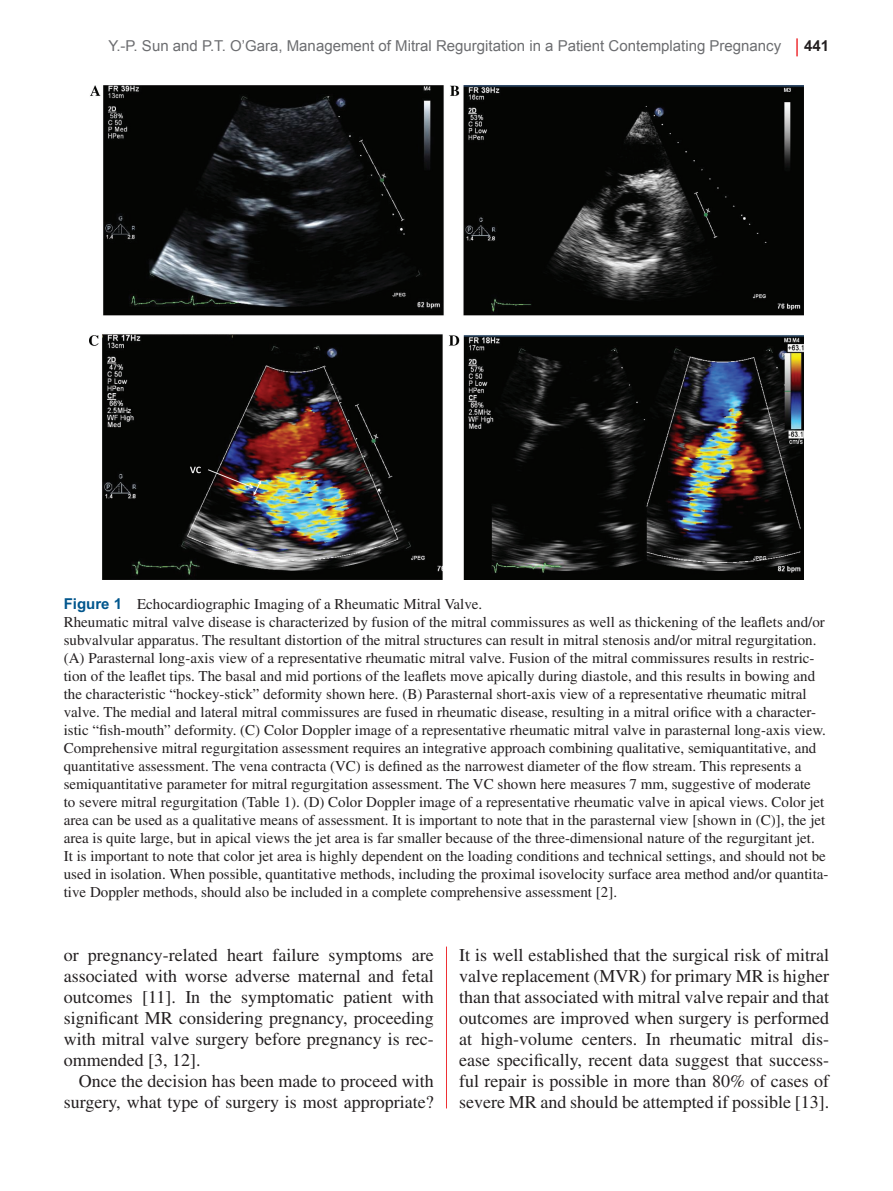
<style>
.page{position:relative;width:893px;height:1191px;background:#fff}
.page>*{position:absolute;margin:0;border:0;box-sizing:border-box;transform-origin:0 0}
.t1{font:18px/21px "Times";color:#231f20;text-align:justify}
.t2{font:15px/18px "Times";color:#231f20}
.t3{font:15px "Arial";color:#6c6d70}
.t4{font:700 15px "Arial";color:#231f20}
.s1{font-family:"Arial";font-weight:700;color:#01568d}
</style>
<div class="page">
<svg style="left:796px;top:38px;width:2px;height:18px"></svg>
<hr style="left:446px;top:946px;width:1px;height:162px;background:#ee3034">
<img style="left:89px;top:86px;width:715px;height:493px">
<p class="t3" style="left:108px;top:36px;width:674px">Y.-P. Sun and P.T. O’Gara, Management of Mitral Regurgitation in a Patient Contemplating Pregnancy</p>
<p class="t4" style="left:804px;top:37px;width:27px">441</p>
<p class="t2" style="left:64px;top:595px;width:766px"><span class="s1">Figure 1</span> Echocardiographic Imaging of a Rheumatic Mitral Valve.<br>Rheumatic mitral valve disease is characterized by fusion of the mitral commissures as well as thickening of the leaflets and/or subvalvular apparatus. The resultant distortion of the mitral structures can result in mitral stenosis and/or mitral regurgitation. (A) Parasternal long-axis view of a representative rheumatic mitral valve. Fusion of the mitral commissures results in restric&shy;tion of the leaflet tips. The basal and mid portions of the leaflets move apically during diastole, and this results in bowing and the characteristic “hockey-stick” deformity shown here. (B) Parasternal short-axis view of a representative rheumatic mitral valve. The medial and lateral mitral commissures are fused in rheumatic disease, resulting in a mitral orifice with a character&shy;istic “fish-mouth” deformity. (C) Color Doppler image of a representative rheumatic mitral valve in parasternal long-axis view.<br>Comprehensive mitral regurgitation assessment requires an integrative approach combining qualitative, semiquantitative, and quantitative assessment. The vena contracta (VC) is defined as the narrowest diameter of the flow stream. This represents a semiquantitative parameter for mitral regurgitation assessment. The VC shown here measures 7 mm, suggestive of moderate<br>to severe mitral regurgitation (Table 1). (D) Color Doppler image of a representative rheumatic valve in apical views. Color jet area can be used as a qualitative means of assessment. It is important to note that in the parasternal view [shown in (C)], the jet area is quite large, but in apical views the jet area is far smaller because of the three-dimensional nature of the regurgitant jet.<br>It is important to note that color jet area is highly dependent on the loading conditions and technical settings, and should not be used in isolation. When possible, quantitative methods, including the proximal isovelocity surface area method and/or quantita&shy;tive Doppler methods, should also be included in a complete comprehensive assessment [2].</p>
<p class="t1" style="left:64px;top:944px;width:371px">or pregnancy-related heart failure symptoms are associated with worse adverse maternal and fetal outcomes [11]. In the symptomatic patient with significant MR considering pregnancy, proceeding with mitral valve surgery before pregnancy is rec&shy;ommended [3, 12].</p>
<p class="t1" style="left:64px;top:1070px;width:371px;text-align:right">Once the decision has been made to proceed with surgery, what type of surgery is most appropriate?</p>
<p class="t1" style="left:459px;top:944px;width:371px">It is well established that the surgical risk of mitral valve replacement (MVR) for primary MR is higher than that associated with mitral valve repair and that outcomes are improved when surgery is performed at high-volume centers. In rheumatic mitral dis&shy;ease specifically, recent data suggest that success&shy;ful repair is possible in more than 80% of cases of severe MR and should be attempted if possible [13].</p>
</div>
